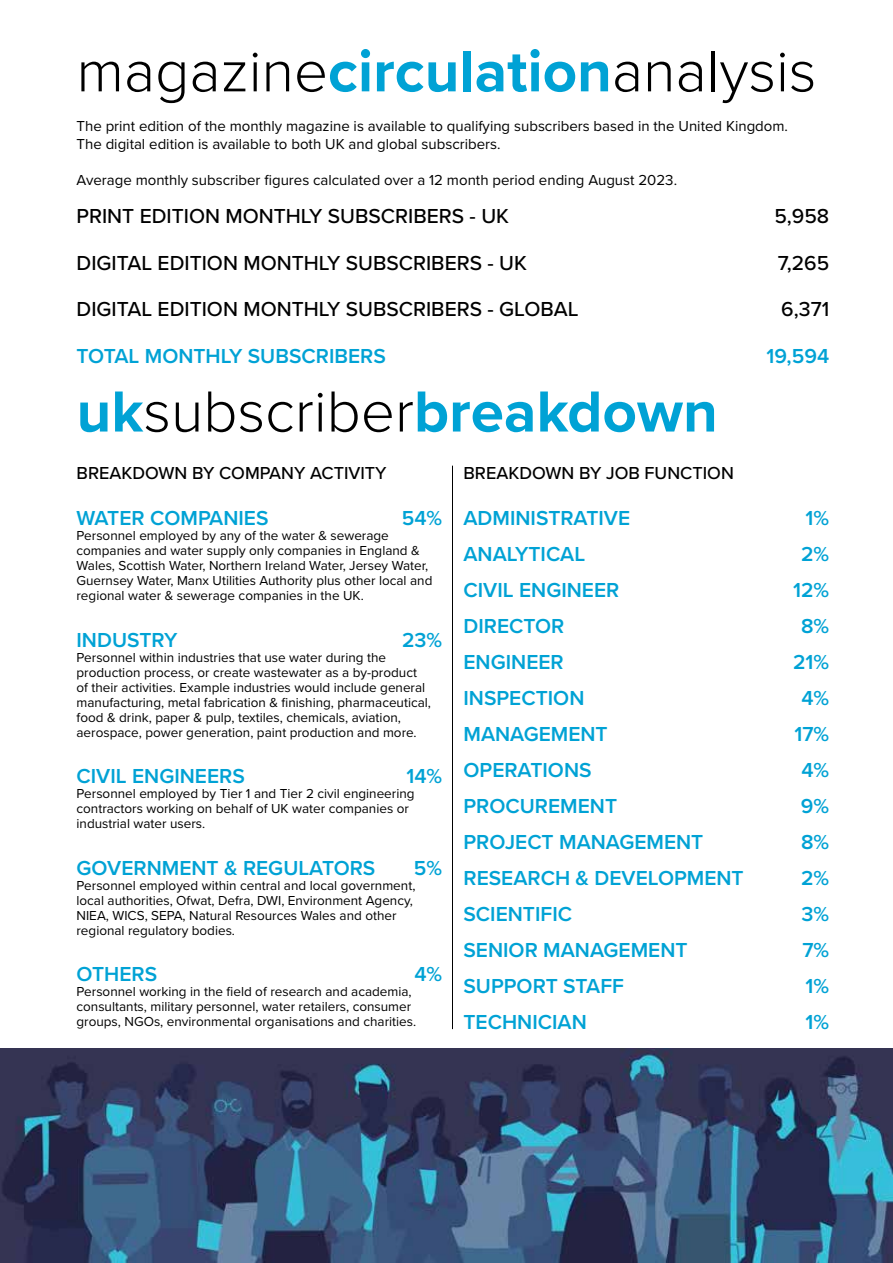
<style>
.page{position:relative;width:893px;height:1263px;background:#fff}
.page>*{position:absolute;margin:0;border:0;box-sizing:border-box;transform-origin:0 0}
.t1{font:300 60px "Proxima Nova";color:#000}
.t2{font:700 60px "Proxima Nova";color:#00a2d5}
.t3{font:600 21px "Proxima Nova";color:#00a2d5}
.t4{font:500 21px "Proxima Nova";color:#000}
.t5{font:500 18px "Proxima Nova";color:#000}
.t6{font:15px/18px "Proxima Nova";color:#000}
.t7{font:13.5px/15px "Proxima Nova";color:#000}
.s1{font-weight:700;color:#00a2d5}
.s2{font-weight:300;color:#000}
</style>
<div class="page">
<img style="left:0;top:1049px;width:893px;height:214px">
<hr style="left:452px;top:466px;width:1px;height:563px;background:#000">
<h1 class="t1" style="left:77px;top:27px;width:741px">magazine<span class="s1">circulation</span>analysis</h1>
<p class="t6" style="left:77px;top:116px;width:713px">The print edition of the monthly magazine is available to qualifying subscribers based in the United Kingdom.<br>The digital edition is available to both UK and global subscribers.</p>
<p class="t6" style="left:77px;top:170px;width:602px">Average monthly subscriber figures calculated over a 12 month period ending August 2023.</p>
<h2 class="t4" style="left:77px;top:201px;width:434px">PRINT EDITION MONTHLY SUBSCRIBERS - UK</h2>
<h2 class="t4" style="left:774px;top:201px;width:56px">5,958</h2>
<h2 class="t4" style="left:77px;top:247px;width:452px">DIGITAL EDITION MONTHLY SUBSCRIBERS - UK</h2>
<h2 class="t4" style="left:778px;top:247px;width:53px">7,265</h2>
<h2 class="t4" style="left:77px;top:294px;width:503px">DIGITAL EDITION MONTHLY SUBSCRIBERS - GLOBAL</h2>
<h2 class="t4" style="left:781px;top:294px;width:49px">6,371</h2>
<h2 class="t3" style="left:77px;top:340px;width:311px">TOTAL MONTHLY SUBSCRIBERS</h2>
<h2 class="t3" style="left:767px;top:340px;width:64px">19,594</h2>
<h1 class="t2" style="left:77px;top:367px;width:643px">uk<span class="s2">subscriber</span>breakdown</h1>
<h3 class="t5" style="left:77px;top:459px;width:312px">BREAKDOWN BY COMPANY ACTIVITY</h3>
<h2 class="t3" style="left:77px;top:503px;width:194px">WATER COMPANIES</h2>
<h2 class="t3" style="left:402px;top:503px;width:42px">54%</h2>
<p class="t7" style="left:77px;top:528px;width:357px">Personnel employed by any of the water &amp; sewerage companies and water supply only companies in England &amp; Wales, Scottish Water, Northern Ireland Water, Jersey Water, Guernsey Water, Manx Utilities Authority plus other local and regional water &amp; sewerage companies in the UK.</p>
<h2 class="t3" style="left:77px;top:624px;width:103px">INDUSTRY</h2>
<h2 class="t3" style="left:402px;top:624px;width:42px">23%</h2>
<p class="t7" style="left:77px;top:649px;width:356px">Personnel within industries that use water during the production process, or create wastewater as a by-product of their activities. Example industries would include general manufacturing, metal fabrication &amp; finishing, pharmaceutical, food &amp; drink, paper &amp; pulp, textiles, chemicals, aviation, aerospace, power generation, paint production and more.</p>
<h2 class="t3" style="left:77px;top:761px;width:170px">CIVIL ENGINEERS</h2>
<h2 class="t3" style="left:406px;top:761px;width:37px">14%</h2>
<p class="t7" style="left:77px;top:786px;width:339px">Personnel employed by Tier 1 and Tier 2 civil engineering contractors working on behalf of UK water companies or industrial water users.</p>
<h2 class="t3" style="left:77px;top:852px;width:300px">GOVERNMENT &amp; REGULATORS</h2>
<h2 class="t3" style="left:414px;top:852px;width:30px">5%</h2>
<p class="t7" style="left:77px;top:877px;width:340px">Personnel employed within central and local government, local authorities, Ofwat, Defra, DWI, Environment Agency, NIEA, WICS, SEPA, Natural Resources Wales and other regional regulatory bodies.</p>
<h2 class="t3" style="left:77px;top:959px;width:82px">OTHERS</h2>
<h2 class="t3" style="left:414px;top:959px;width:29px">4%</h2>
<p class="t7" style="left:77px;top:984px;width:341px">Personnel working in the field of research and academia, consultants, military personnel, water retailers, consumer groups, NGOs, environmental organisations and charities.</p>
<h3 class="t5" style="left:463px;top:459px;width:272px">BREAKDOWN BY JOB FUNCTION</h3>
<h2 class="t3" style="left:463px;top:503px;width:168px">ADMINISTRATIVE</h2>
<h2 class="t3" style="left:805px;top:503px;width:25px">1%</h2>
<h2 class="t3" style="left:463px;top:539px;width:123px">ANALYTICAL</h2>
<h2 class="t3" style="left:801px;top:539px;width:30px">2%</h2>
<h2 class="t3" style="left:463px;top:575px;width:157px">CIVIL ENGINEER</h2>
<h2 class="t3" style="left:793px;top:575px;width:38px">12%</h2>
<h2 class="t3" style="left:463px;top:611px;width:102px">DIRECTOR</h2>
<h2 class="t3" style="left:801px;top:611px;width:30px">8%</h2>
<h2 class="t3" style="left:463px;top:646px;width:102px">ENGINEER</h2>
<h2 class="t3" style="left:793px;top:646px;width:38px">21%</h2>
<h2 class="t3" style="left:463px;top:682px;width:122px">INSPECTION</h2>
<h2 class="t3" style="left:801px;top:682px;width:29px">4%</h2>
<h2 class="t3" style="left:463px;top:718px;width:146px">MANAGEMENT</h2>
<h2 class="t3" style="left:794px;top:718px;width:36px">17%</h2>
<h2 class="t3" style="left:463px;top:754px;width:130px">OPERATIONS</h2>
<h2 class="t3" style="left:801px;top:754px;width:29px">4%</h2>
<h2 class="t3" style="left:463px;top:790px;width:155px">PROCUREMENT</h2>
<h2 class="t3" style="left:801px;top:790px;width:30px">9%</h2>
<h2 class="t3" style="left:463px;top:826px;width:241px">PROJECT MANAGEMENT</h2>
<h2 class="t3" style="left:801px;top:826px;width:30px">8%</h2>
<h2 class="t3" style="left:463px;top:862px;width:282px">RESEARCH &amp; DEVELOPMENT</h2>
<h2 class="t3" style="left:801px;top:862px;width:30px">2%</h2>
<h2 class="t3" style="left:463px;top:898px;width:110px">SCIENTIFIC</h2>
<h2 class="t3" style="left:801px;top:898px;width:29px">3%</h2>
<h2 class="t3" style="left:463px;top:934px;width:226px">SENIOR MANAGEMENT</h2>
<h2 class="t3" style="left:802px;top:934px;width:28px">7%</h2>
<h2 class="t3" style="left:463px;top:970px;width:162px">SUPPORT STAFF</h2>
<h2 class="t3" style="left:805px;top:970px;width:25px">1%</h2>
<h2 class="t3" style="left:463px;top:1006px;width:125px">TECHNICIAN</h2>
<h2 class="t3" style="left:805px;top:1006px;width:25px">1%</h2>
</div>
